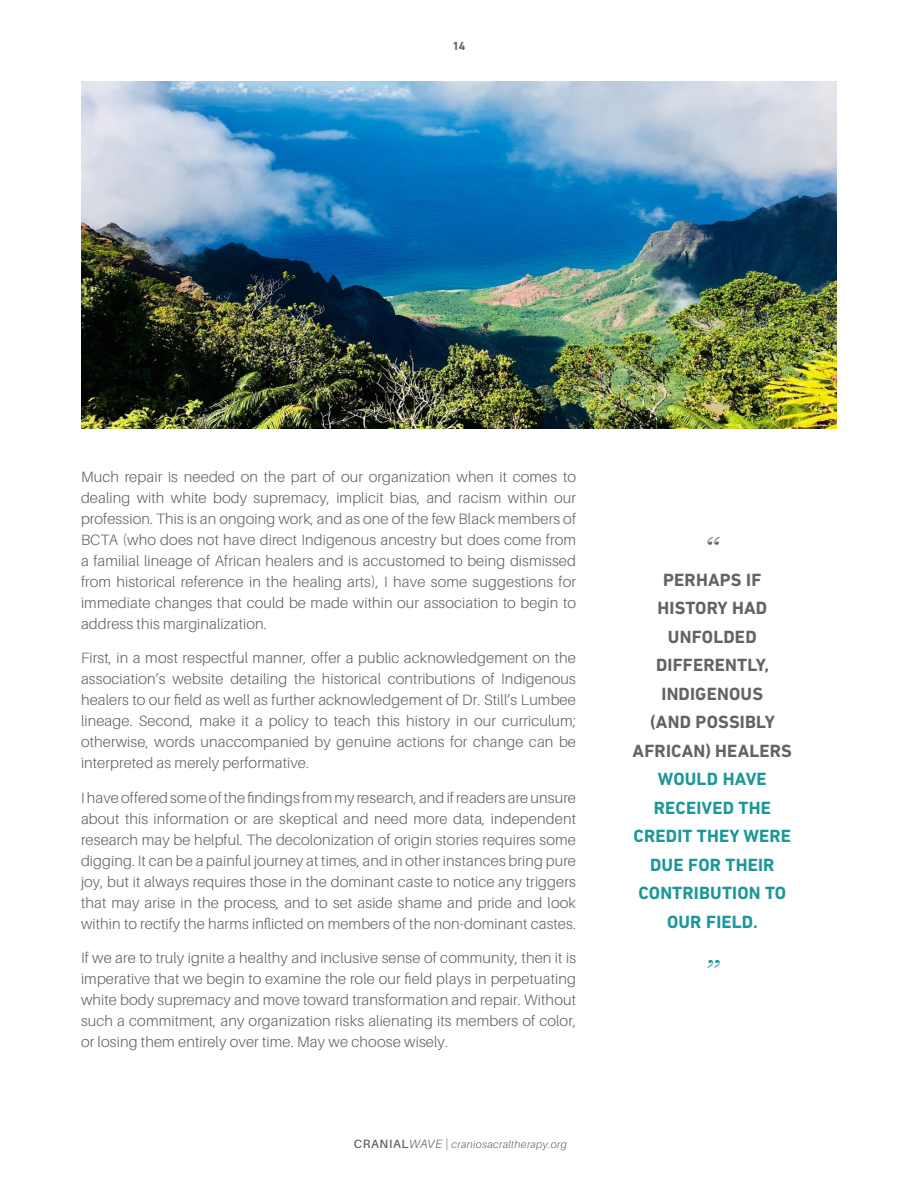
<style>
.page{position:relative;width:918px;height:1188px;background:#fff}
.page>*{position:absolute;margin:0;border:0;box-sizing:border-box;transform-origin:0 0}
.t1{font:italic 30px "Bodoni";color:#636366}
.t2{font:italic 30px "Bodoni";color:#1c9798}
.t3{font:700 18px/28.5px "DIN Next LT Pro";letter-spacing:.01em;color:#636366;text-align:center}
.t4{font:700 18px/28.5px "DIN Next LT Pro";letter-spacing:.01em;color:#1c9798;text-align:center}
.t5{font:300 15px/21px "Aileron";letter-spacing:.01em;color:#636366;text-align:justify}
.t6{font:700 12px "DIN Next LT Pro";color:#636366}
.t7{font:italic 300 10.5px "Aileron";letter-spacing:.04em;color:#636366}
.s1{font-weight:600;font-style:normal;font-size:12px}
.s2{font-size:12px}
.s3{font-style:normal;font-size:12px}
</style>
<div class="page">
<img style="left:81px;top:81px;width:756px;height:348px">
<p class="t6" style="left:453px;top:38px;width:14px">14</p>
<p class="t5" style="left:81px;top:466px;width:497px">Much repair is needed on the part of our organization when it comes to dealing with white body supremacy, implicit bias, and racism within our profession. This is an ongoing work, and as one of the few Black members of BCTA (who does not have direct Indigenous ancestry but does come from a familial lineage of African healers and is accustomed to being dismissed from historical reference in the healing arts), I have some suggestions for immediate changes that could be made within our association to begin to address this marginalization.</p>
<p class="t5" style="left:81px;top:647px;width:497px">First, in a most respectful manner, offer a public acknowledgement on the association’s website detailing the historical contributions of Indigenous healers to our field as well as further acknowledgement of Dr. Still’s Lumbee lineage. Second, make it a policy to teach this history in our curriculum; otherwise, words unaccompanied by genuine actions for change can be interpreted as merely performative.</p>
<p class="t5" style="left:81px;top:787px;width:497px">I have offered some of the findings from my research, and if readers are unsure about this information or are skeptical and need more data, independent research may be helpful. The decolonization of origin stories requires some digging. It can be a painful journey at times, and in other instances bring pure joy, but it always requires those in the dominant caste to notice any triggers that may arise in the process, and to set aside shame and pride and look within to rectify the harms inflicted on members of the non-dominant castes.</p>
<p class="t5" style="left:81px;top:947px;width:497px">If we are to truly ignite a healthy and inclusive sense of community, then it is imperative that we begin to examine the role our field plays in perpetuating white body supremacy and move toward transformation and repair. Without such a commitment, any organization risks alienating its members of color, or losing them entirely over time. May we choose wisely.</p>
<p class="t7" style="left:354px;top:1138px;width:215px"><span class="s1">CRANIAL</span><span class="s2">WAVE</span> <span class="s3">|</span> craniosacraltherapy.org</p>
<h1 class="t1" style="left:705px;top:530px;width:16px">“</h1>
<p class="t3" style="left:633px;top:565px;width:161px">PERHAPS IF<br>HISTORY HAD<br>UNFOLDED<br>DIFFERENTLY,<br>INDIGENOUS<br>(AND POSSIBLY<br>AFRICAN) HEALERS</p>
<p class="t4" style="left:634px;top:765px;width:159px">WOULD HAVE<br>RECEIVED THE<br>CREDIT THEY WERE<br>DUE FOR THEIR<br>CONTRIBUTION TO<br>OUR FIELD.</p>
<h1 class="t2" style="left:705px;top:952px;width:16px">”</h1>
</div>
